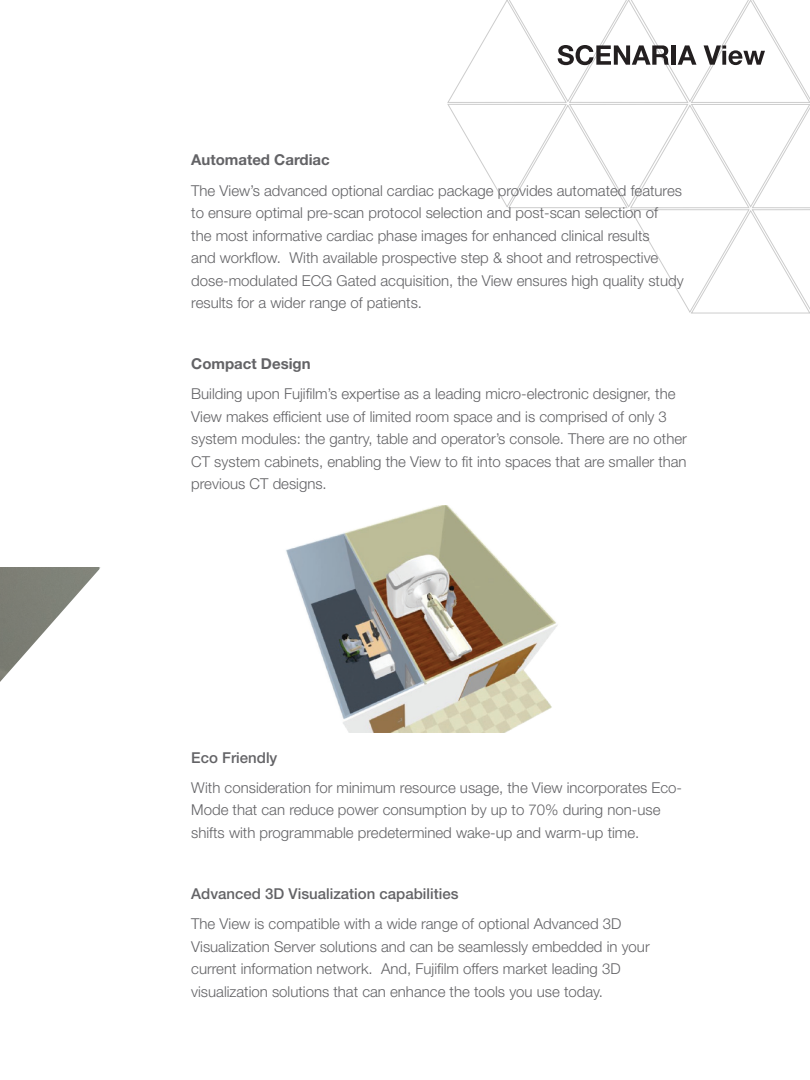
<style>
.page{position:relative;width:810px;height:1080px;background:#fff}
.page>*{position:absolute;margin:0;border:0;box-sizing:border-box;transform-origin:0 0}
.t1{font:300 15px/22.5px "Helvetica Neue LT Std";color:#636366}
.t2{font:500 15px "Helvetica Neue LT Std";color:#636366}
.t3{font:700 15px "Helvetica Neue LT Std";color:#636366}
</style>
<div class="page">
<svg style="left:447px;top:0;width:363px;height:314px"></svg>
<img style="left:0;top:567px;width:99px;height:115px">
<img style="left:286px;top:506px;width:272px;height:226px">
<svg style="left:558px;top:45px;width:111px;height:20px"></svg>
<hr style="left:672px;top:45px;width:4px;height:20px;background:#231f20">
<svg style="left:678px;top:45px;width:18px;height:20px"></svg>
<svg style="left:704px;top:45px;width:61px;height:20px"></svg>
<p class="t3" style="left:191px;top:151px;width:140px">Automated Cardiac</p>
<p class="t1" style="left:191px;top:179px;width:494px">The View’s advanced optional cardiac package provides automated features to ensure optimal pre-scan protocol selection and post-scan selection of<br>the most informative cardiac phase images for enhanced clinical results<br>and workflow. With available prospective step &amp; shoot and retrospective dose-modulated ECG Gated acquisition, the View ensures high quality study results for a wider range of patients.</p>
<p class="t3" style="left:191px;top:354px;width:121px">Compact Design</p>
<p class="t1" style="left:191px;top:382px;width:497px">Building upon Fujifilm’s expertise as a leading micro-electronic designer, the View makes efficient use of limited room space and is comprised of only 3 system modules: the gantry, table and operator’s console. There are no other CT system cabinets, enabling the View to fit into spaces that are smaller than previous CT designs.</p>
<p class="t2" style="left:191px;top:748px;width:88px">Eco Friendly</p>
<p class="t1" style="left:191px;top:776px;width:492px">With consideration for minimum resource usage, the View incorporates Eco-<br>Mode that can reduce power consumption by up to 70% during non-use shifts with programmable predetermined wake-up and warm-up time.</p>
<p class="t2" style="left:191px;top:884px;width:269px">Advanced 3D Visualization capabilities</p>
<p class="t1" style="left:191px;top:912px;width:460px">The View is compatible with a wide range of optional Advanced 3D Visualization Server solutions and can be seamlessly embedded in your current information network. And, Fujifilm offers market leading 3D visualization solutions that can enhance the tools you use today.</p>
</div>
